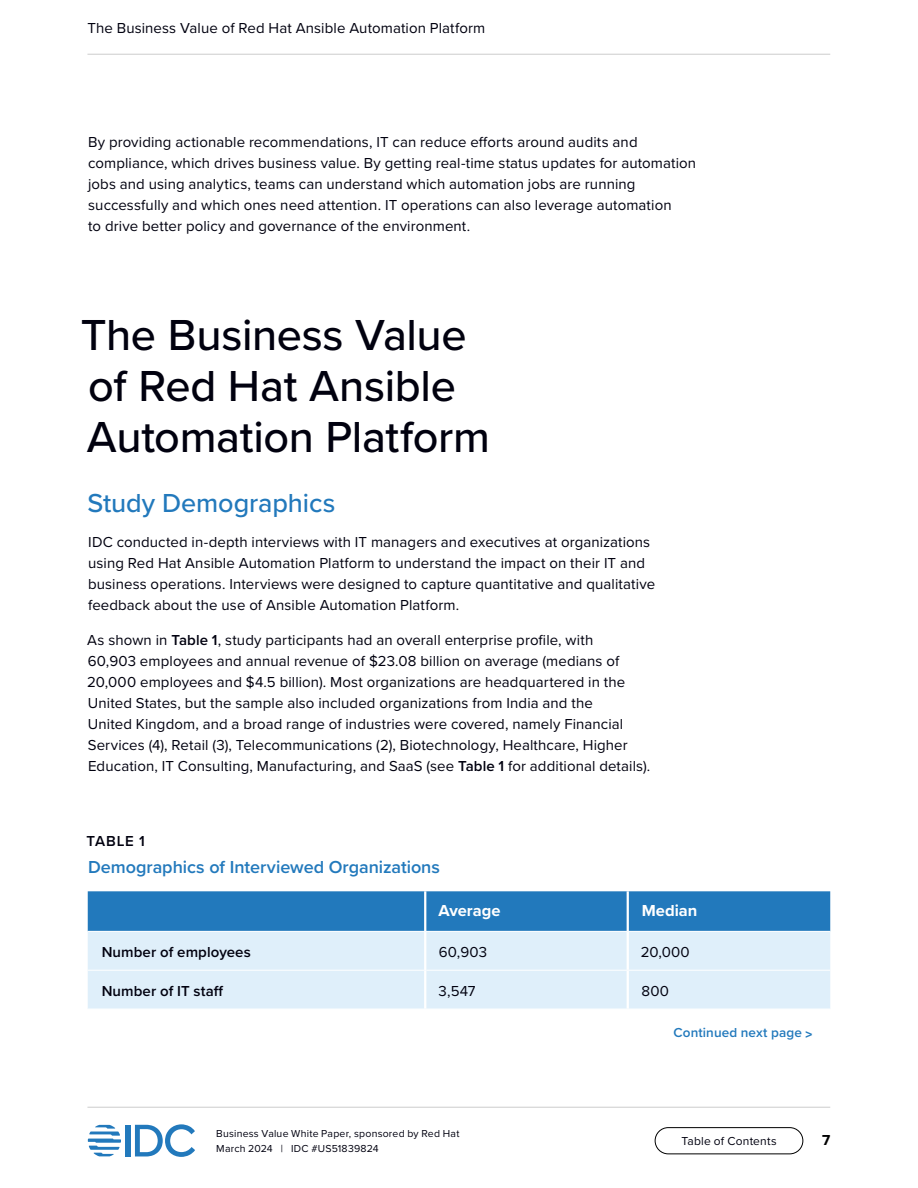
<style>
.page{position:relative;width:918px;height:1188px;background:#fff}
.page>*{position:absolute;margin:0;border:0;box-sizing:border-box;transform-origin:0 0}
.t1{font:500 45px/51px "Proxima Nova";letter-spacing:-.01em;color:#01010f}
.t2{font:500 27px "Proxima Nova";letter-spacing:-.005em;color:#2279bc}
.Table_Heading{font:600 18px "Proxima Nova";letter-spacing:-.005em;color:#2279bc}
.Table_Column_Title__left_align{font:700 16.5px "Proxima Nova";color:#fff}
.Body_Text{font:15px/21px "Proxima Nova";letter-spacing:.005em;color:#01010f}
.Table_Row_Title{font:600 15px "Proxima Nova";letter-spacing:.005em;color:#01010f}
.Table_Text__left_align{font:15px "Proxima Nova";letter-spacing:.015em;color:#01010f}
.Table_Number{font:600 15px "Proxima Nova";letter-spacing:.055em;color:#01010f}
.t3{font:700 15px "Proxima Nova";color:#000}
.Body_Text-2{font:600 13.5px "Proxima Nova";letter-spacing:.01em;color:#2279bc}
.t4{font:12px "Proxima Nova";letter-spacing:.015em;color:#01010f}
.t5{font:10.5px/15px "Proxima Nova";letter-spacing:.02em;color:#01010f}
.s1{font-weight:600}
.s2{font-family:"Proxima Nova Extrabld";font-weight:400}
</style>
<div class="page">
<div style="left:126px;top:1125px;width:5px;height:31px;background:#2279bc"></div>
<svg style="left:135px;top:1124px;width:60px;height:33px"></svg>
<svg style="left:88px;top:1125px;width:33px;height:31px"></svg>
<div style="left:655px;top:1127px;width:148px;height:27px;border:1px solid #000;border-radius:13px"></div>
<hr style="left:87px;top:54px;width:743px;height:1px;background:#ccc">
<hr style="left:87px;top:1107px;width:743px;height:1px;background:#ccc">
<div style="left:88px;top:891px;width:742px;height:40px;background:#2279bc"></div>
<div style="left:88px;top:932px;width:742px;height:77px;background:#dfeffa"></div>
<hr style="left:88px;top:970px;width:336px;height:1px;background:#fff">
<hr style="left:426px;top:970px;width:202px;height:1px;background:#fff">
<hr style="left:628px;top:970px;width:202px;height:1px;background:#fff">
<hr style="left:627px;top:971px;width:2px;height:38px;background:#fff">
<hr style="left:627px;top:932px;width:2px;height:38px;background:#fff">
<hr style="left:424px;top:932px;width:2px;height:38px;background:#fff">
<hr style="left:424px;top:970px;width:2px;height:39px;background:#fff">
<hr style="left:424px;top:891px;width:2px;height:40px;background:#fff">
<hr style="left:627px;top:891px;width:2px;height:40px;background:#fff">
<p class="Body_Text" style="left:87px;top:17px;width:399px">The Business Value of Red Hat Ansible Automation Platform</p>
<p class="Body_Text" style="left:88px;top:131px;width:610px">By providing actionable recommendations, IT can reduce efforts around audits and compliance, which drives business value. By getting real-time status updates for automation jobs and using analytics, teams can understand which automation jobs are running successfully and which ones need attention. IT operations can also leverage automation<br>to drive better policy and governance of the environment.</p>
<h2 class="t1" style="left:81px;top:308px;width:410px">The Business Value of Red Hat Ansible<br>Automation Platform</h2>
<h3 class="t2" style="left:87px;top:483px;width:249px">Study Demographics</h3>
<p class="Body_Text" style="left:88px;top:531px;width:569px">IDC conducted in-depth interviews with IT managers and executives at organizations using Red Hat Ansible Automation Platform to understand the impact on their IT and business operations. Interviews were designed to capture quantitative and qualitative feedback about the use of Ansible Automation Platform.</p>
<p class="Body_Text" style="left:87px;top:629px;width:565px">As shown in <span class="s1">Table 1</span>, study participants had an overall enterprise profile, with<br>60,903 employees and annual revenue of $23.08 billion on average (medians of 20,000 employees and $4.5 billion). Most organizations are headquartered in the United States, but the sample also included organizations from India and the<br>United Kingdom, and a broad range of industries were covered, namely Financial Services (4), Retail (3), Telecommunications (2), Biotechnology, Healthcare, Higher Education, IT Consulting, Manufacturing, and SaaS (see <span class="s1">Table 1</span> for additional details).</p>
<p class="Table_Number" style="left:87px;top:830px;width:60px">TABLE 1</p>
<p class="Table_Heading" style="left:88px;top:854px;width:353px">Demographics of Interviewed Organizations</p>
<p class="Table_Column_Title__left_align" style="left:439px;top:899px;width:64px">Average</p>
<p class="Table_Column_Title__left_align" style="left:642px;top:899px;width:57px">Median</p>
<p class="Table_Row_Title" style="left:102px;top:941px;width:151px">Number of employees</p>
<p class="Table_Text__left_align" style="left:439px;top:941px;width:50px">60,903</p>
<p class="Table_Text__left_align" style="left:641px;top:941px;width:51px">20,000</p>
<p class="Table_Row_Title" style="left:102px;top:979px;width:123px">Number of IT staff</p>
<p class="Table_Text__left_align" style="left:439px;top:979px;width:39px">3,547</p>
<p class="Table_Text__left_align" style="left:641px;top:979px;width:29px">800</p>
<p class="Body_Text-2" style="left:673px;top:1023px;width:140px">Continued next page <span class="s2">&gt;</span></p>
<p class="t5" style="left:216px;top:1126px;width:245px">Business Value White Paper, sponsored by Red Hat<br>March 2024 | IDC #US51839824</p>
<p class="t4" style="left:681px;top:1132px;width:97px">Table of Contents</p>
<p class="t3" style="left:822px;top:1129px;width:10px">7</p>
</div>
